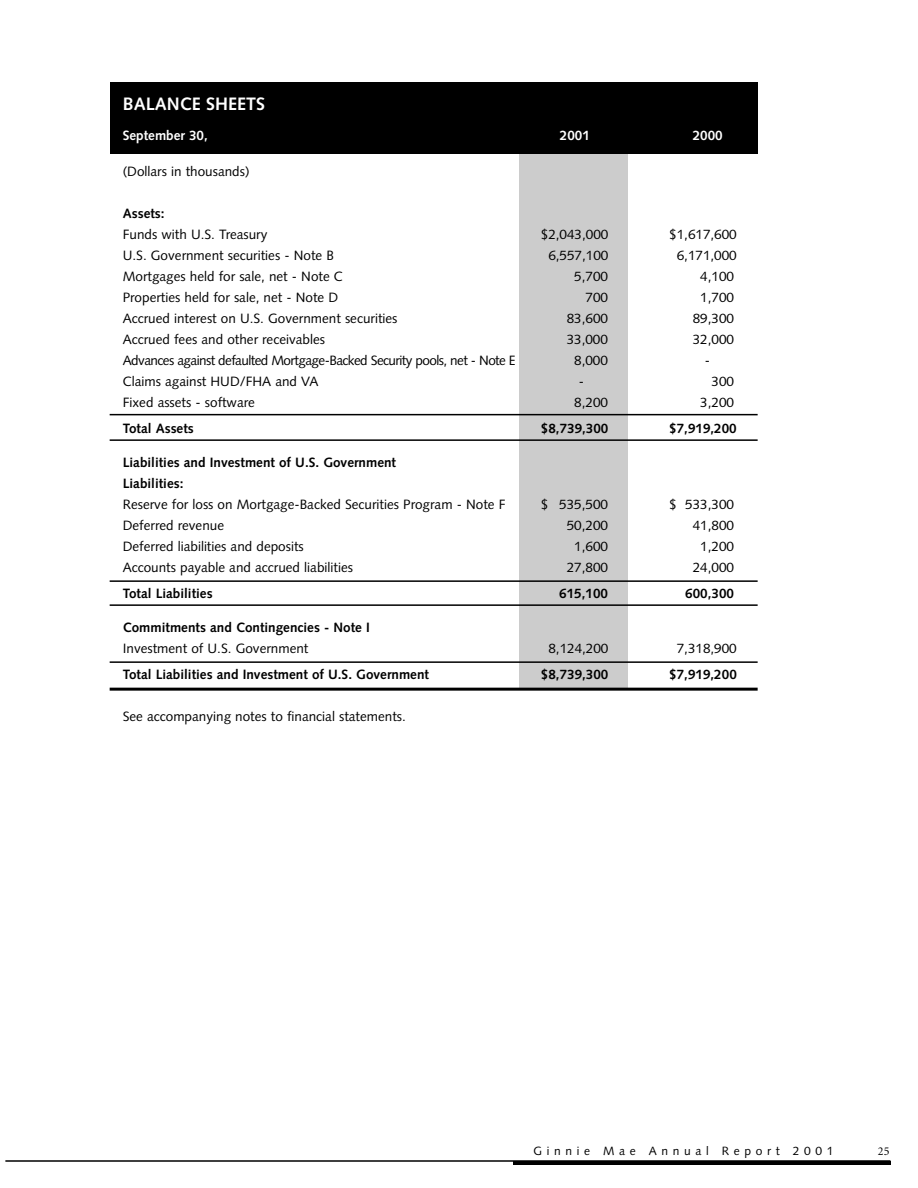
<style>
.page{position:relative;width:918px;height:1188px;background:#fff}
.page>*{position:absolute;margin:0;border:0;box-sizing:border-box;transform-origin:0 0}
.t1{font:700 18px "Syntax";color:#fff}
.t2{font:13.5px "Syntax";color:#000}
.t3{font:700 13.5px/21px "Syntax";color:#000}
.t4{font:13.5px "Syntax";letter-spacing:-.04em;color:#000}
.t5{font:700 13.5px "Syntax";color:#fff}
.t6{font:12px "Syntax";letter-spacing:.39em;color:#000}
.t7{font:12px "Minion";color:#000}
</style>
<div class="page">
<hr style="left:5px;top:1160px;width:886px;height:2px;background:#000">
<hr style="left:513px;top:1161px;width:378px;height:4px;background:#000">
<div style="left:519px;top:149px;width:109px;height:540px;background:#ccc"></div>
<div style="left:110px;top:82px;width:648px;height:72px;background:#000"></div>
<hr style="left:110px;top:414px;width:648px;height:1px;background:#000">
<hr style="left:110px;top:439px;width:648px;height:2px;background:#000">
<hr style="left:110px;top:580px;width:648px;height:2px;background:#000">
<hr style="left:110px;top:604px;width:648px;height:2px;background:#000">
<hr style="left:110px;top:661px;width:648px;height:2px;background:#000">
<hr style="left:110px;top:688px;width:648px;height:3px;background:#000">
<h1 class="t1" style="left:123px;top:97px;width:144px">BALANCE SHEETS</h1>
<p class="t5" style="left:123px;top:130px;width:87px">September 30,</p>
<p class="t5" style="left:560px;top:130px;width:32px">2001</p>
<p class="t5" style="left:693px;top:130px;width:32px">2000</p>
<p class="t2" style="left:123px;top:166px;width:128px">(Dollars in thousands)</p>
<p class="t3" style="left:123px;top:204px;width:43px">Assets:</p>
<p class="t2" style="left:123px;top:229px;width:146px">Funds with U.S. Treasury</p>
<p class="t2" style="left:541px;top:229px;width:69px">$2,043,000</p>
<p class="t2" style="left:669px;top:229px;width:69px">$1,617,600</p>
<p class="t2" style="left:123px;top:250px;width:213px">U.S. Government securities - Note B</p>
<p class="t2" style="left:548px;top:250px;width:62px">6,557,100</p>
<p class="t2" style="left:677px;top:250px;width:62px">6,171,000</p>
<p class="t2" style="left:123px;top:271px;width:222px">Mortgages held for sale, net - Note C</p>
<p class="t2" style="left:574px;top:271px;width:35px">5,700</p>
<p class="t2" style="left:700px;top:271px;width:35px">4,100</p>
<p class="t2" style="left:123px;top:292px;width:217px">Properties held for sale, net - Note D</p>
<p class="t2" style="left:586px;top:292px;width:24px">700</p>
<p class="t2" style="left:700px;top:292px;width:35px">1,700</p>
<p class="t2" style="left:123px;top:313px;width:276px">Accrued interest on U.S. Government securities</p>
<p class="t2" style="left:567px;top:313px;width:43px">83,600</p>
<p class="t2" style="left:693px;top:313px;width:43px">89,300</p>
<p class="t2" style="left:123px;top:334px;width:204px">Accrued fees and other receivables</p>
<p class="t2" style="left:567px;top:334px;width:43px">33,000</p>
<p class="t2" style="left:693px;top:334px;width:43px">32,000</p>
<p class="t4" style="left:123px;top:355px;width:394px">Advances against defaulted Mortgage-Backed Security pools, net - Note E</p>
<p class="t2" style="left:574px;top:355px;width:35px">8,000</p>
<p class="t2" style="left:705px;top:355px;width:7px">-</p>
<p class="t2" style="left:123px;top:376px;width:197px">Claims against HUD/FHA and VA</p>
<p class="t2" style="left:579px;top:376px;width:7px">-</p>
<p class="t2" style="left:712px;top:376px;width:24px">300</p>
<p class="t2" style="left:123px;top:397px;width:134px">Fixed assets - software</p>
<p class="t2" style="left:574px;top:397px;width:35px">8,200</p>
<p class="t2" style="left:700px;top:397px;width:35px">3,200</p>
<p class="t3" style="left:123px;top:419px;width:73px">Total Assets</p>
<p class="t3" style="left:541px;top:419px;width:69px">$8,739,300</p>
<p class="t3" style="left:669px;top:419px;width:69px">$7,919,200</p>
<p class="t3" style="left:123px;top:453px;width:275px">Liabilities and Investment of U.S. Government<br>Liabilities:</p>
<p class="t2" style="left:123px;top:499px;width:384px">Reserve for loss on Mortgage-Backed Securities Program - Note F</p>
<p class="t2" style="left:541px;top:499px;width:69px">$ 535,500</p>
<p class="t2" style="left:669px;top:499px;width:66px">$ 533,300</p>
<p class="t2" style="left:123px;top:520px;width:103px">Deferred revenue</p>
<p class="t2" style="left:567px;top:520px;width:43px">50,200</p>
<p class="t2" style="left:693px;top:520px;width:43px">41,800</p>
<p class="t2" style="left:123px;top:541px;width:182px">Deferred liabilities and deposits</p>
<p class="t2" style="left:574px;top:541px;width:35px">1,600</p>
<p class="t2" style="left:700px;top:541px;width:35px">1,200</p>
<p class="t2" style="left:123px;top:562px;width:232px">Accounts payable and accrued liabilities</p>
<p class="t2" style="left:567px;top:562px;width:43px">27,800</p>
<p class="t2" style="left:693px;top:562px;width:43px">24,000</p>
<p class="t3" style="left:123px;top:584px;width:91px">Total Liabilities</p>
<p class="t3" style="left:559px;top:584px;width:50px">615,100</p>
<p class="t3" style="left:685px;top:584px;width:50px">600,300</p>
<p class="t3" style="left:123px;top:618px;width:249px">Commitments and Contingencies - Note I</p>
<p class="t2" style="left:123px;top:643px;width:187px">Investment of U.S. Government</p>
<p class="t2" style="left:548px;top:643px;width:62px">8,124,200</p>
<p class="t2" style="left:677px;top:643px;width:62px">7,318,900</p>
<p class="t3" style="left:123px;top:665px;width:308px">Total Liabilities and Investment of U.S. Government</p>
<p class="t3" style="left:541px;top:665px;width:69px">$8,739,300</p>
<p class="t3" style="left:669px;top:665px;width:69px">$7,919,200</p>
<p class="t2" style="left:123px;top:711px;width:285px">See accompanying notes to financial statements.</p>
<p class="t6" style="left:533px;top:1146px;width:302px">Ginnie Mae Annual Report 2001</p>
<p class="t7" style="left:878px;top:1146px;width:13px">25</p>
</div>
